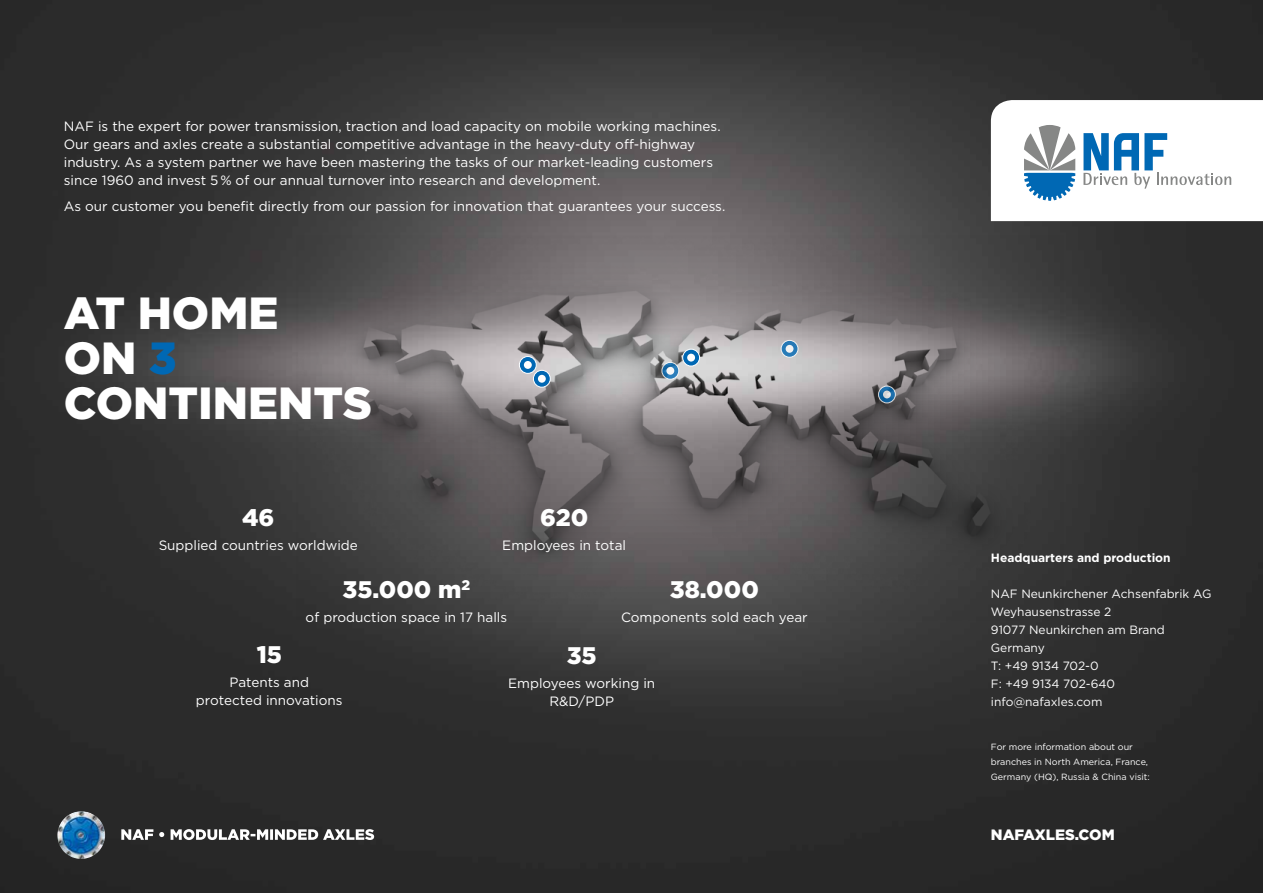
<style>
.page{position:relative;width:1263px;height:893px;background:#fff}
.page>*{position:absolute;margin:0;border:0;box-sizing:border-box;transform-origin:0 0}
.t1{font:900 45px/45px "Gotham";color:#fff}
.t2{font:900 24px "Gotham";color:#fff}
.t3{font:900 15px "Gotham";color:#fff}
.t4{font:13.5px/18px "Gotham";color:#fff;text-align:center}
.t5{font:12px/18px "Gotham";color:#fff}
.t6{font:700 12px "Gotham";color:#fff}
.t7{font:9px/15px "Gotham";color:#fff}
.s1{color:#0068b4}
</style>
<div class="page">
<img style="left:0;top:0;width:1263px;height:893px">
<img style="left:296px;top:125px;width:768px;height:604px">
<svg style="left:662px;top:362px;width:17px;height:17px"></svg>
<div style="left:661px;top:362px;width:18px;height:18px;border:1px solid #fff;border-radius:50%"></div>
<div style="left:666px;top:367px;width:8px;height:8px;background:#f7f7f7;border-radius:50%"></div>
<svg style="left:781px;top:340px;width:17px;height:17px"></svg>
<div style="left:781px;top:340px;width:17px;height:18px;border:1px solid #fff;border-radius:50%"></div>
<div style="left:786px;top:345px;width:7px;height:8px;background:#f3f2f2;border-radius:50%"></div>
<svg style="left:878px;top:386px;width:17px;height:17px"></svg>
<div style="left:878px;top:386px;width:18px;height:17px;border:1px solid #fff;border-radius:50%"></div>
<svg style="left:883px;top:391px;width:8px;height:7px"></svg>
<svg style="left:683px;top:349px;width:16px;height:17px"></svg>
<div style="left:682px;top:349px;width:18px;height:17px;border:1px solid #fff;border-radius:50%"></div>
<div style="left:687px;top:354px;width:8px;height:8px;background:#fff;border-radius:50%"></div>
<svg style="left:533px;top:370px;width:17px;height:17px"></svg>
<div style="left:533px;top:370px;width:18px;height:18px;border:1px solid #fff;border-radius:50%"></div>
<div style="left:538px;top:375px;width:8px;height:8px;background:#fff;border-radius:50%"></div>
<svg style="left:519px;top:356px;width:17px;height:17px"></svg>
<div style="left:519px;top:356px;width:18px;height:18px;border:1px solid #fff;border-radius:50%"></div>
<div style="left:524px;top:361px;width:8px;height:8px;background:#fff;border-radius:50%"></div>
<svg style="left:991px;top:100px;width:272px;height:121px"></svg>
<svg style="left:121px;top:829px;width:253px;height:11px"></svg>
<img style="left:57px;top:811px;width:49px;height:48px">
<p class="t4" style="left:64px;top:117px;width:658px;text-align:left">NAF is the expert for power transmission, traction and load capacity on mobile working machines.<br>Our gears and axles create a substantial competitive advantage in the heavy-duty off-highway industry. As a system partner we have been mastering the tasks of our market-leading customers since 1960 and invest 5 % of our annual turnover into research and development.</p>
<p class="t4" style="left:64px;top:197px;width:663px">As our customer you benefit directly from our passion for innovation that guarantees your success.</p>
<h1 class="t1" style="left:64px;top:290px;width:310px">AT HOME<br>ON <span class="s1">3<br></span>CONTINENTS</h1>
<h2 class="t2" style="left:242px;top:501px;width:34px">46</h2>
<p class="t4" style="left:159px;top:536px;width:201px">Supplied countries worldwide</p>
<h2 class="t2" style="left:540px;top:501px;width:50px">620</h2>
<p class="t4" style="left:502px;top:536px;width:125px">Employees in total</p>
<h2 class="t2" style="left:343px;top:573px;width:129px">35.000 m<sup>2</sup></h2>
<p class="t4" style="left:306px;top:608px;width:203px">of production space in 17 halls</p>
<h2 class="t2" style="left:670px;top:573px;width:90px">38.000</h2>
<p class="t4" style="left:621px;top:608px;width:188px">Components sold each year</p>
<h2 class="t2" style="left:257px;top:638px;width:27px">15</h2>
<p class="t4" style="left:196px;top:673px;width:148px">Patents and protected innovations</p>
<h2 class="t2" style="left:567px;top:639px;width:31px">35</h2>
<p class="t4" style="left:508px;top:674px;width:148px">Employees working in<br>R&amp;D/PDP</p>
<p class="t6" style="left:991px;top:550px;width:181px">Headquarters and production</p>
<p class="t5" style="left:991px;top:584px;width:222px">NAF Neunkirchener Achsenfabrik AG<br>Weyhausenstrasse 2<br>91077 Neunkirchen am Brand<br>Germany<br>T: +49 9134 702-0<br>F: +49 9134 702-640 info@nafaxles.com</p>
<p class="t7" style="left:991px;top:739px;width:160px">For more information about our branches in North America, France,<br>Germany (HQ), Russia &amp; China visit:</p>
<p class="t3" style="left:991px;top:824px;width:125px">NAFAXLES.COM</p>
</div>
